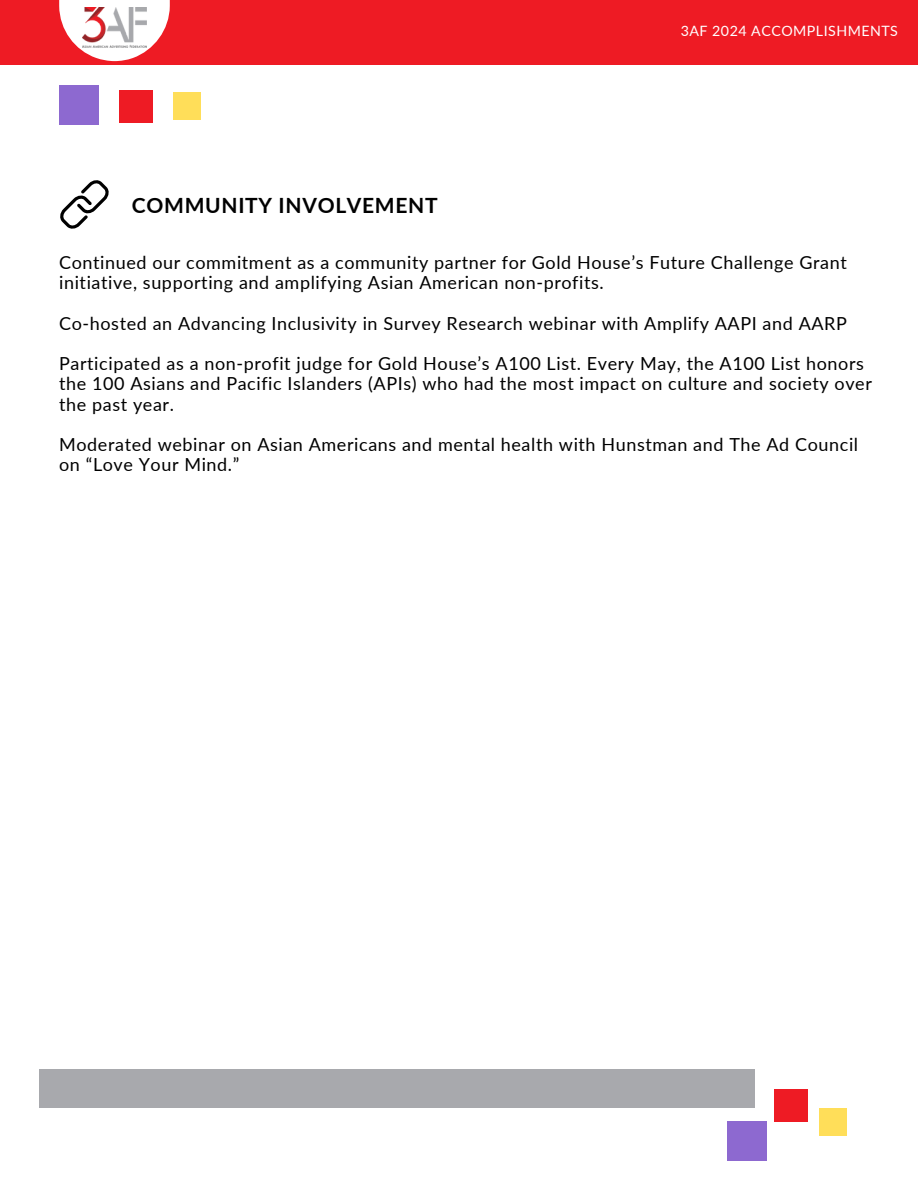
<style>
.page{position:relative;width:918px;height:1188px;background:#fff}
.page>*{position:absolute;margin:0;border:0;box-sizing:border-box;transform-origin:0 0}
.t1{font:700 21px "Lato";letter-spacing:.035em;color:#000}
.t2{font:18px/20.2px "Lato";letter-spacing:.035em;color:#000}
.t3{font:14.25px "Lato";letter-spacing:.035em;color:#fff}
</style>
<div class="page">
<div style="left:0;top:0;width:918px;height:65px;background:#ee1b24"></div>
<svg style="left:59px;top:0;width:111px;height:61px;fill:#fff"></svg>
<img style="left:82px;top:8px;width:64px;height:39px">
<div style="left:727px;top:1122px;width:40px;height:39px;background:#8d69d0"></div>
<div style="left:39px;top:1069px;width:715px;height:39px;background:#a8a9ad"></div>
<div style="left:774px;top:1090px;width:33px;height:32px;background:#ee1b24"></div>
<div style="left:819px;top:1108px;width:27px;height:27px;background:#ffde59"></div>
<svg style="left:60px;top:180px;width:49px;height:49px"></svg>
<div style="left:59px;top:86px;width:40px;height:39px;background:#8d69d0"></div>
<div style="left:120px;top:90px;width:33px;height:32px;background:#ee1b24"></div>
<div style="left:173px;top:93px;width:28px;height:27px;background:#ffde59"></div>
<p class="t1" style="left:132px;top:192px;width:307px">COMMUNITY INVOLVEMENT</p>
<p class="t3" style="left:681px;top:22px;width:219px">3AF 2024 ACCOMPLISHMENTS</p>
<h1 class="t2" style="left:59px;top:252px;width:789px">Continued our commitment as a community partner for Gold House’s Future Challenge Grant initiative, supporting and amplifying Asian American non-profits.</h1>
<h2 class="t2" style="left:59px;top:312px;width:789px">Co-hosted an Advancing Inclusivity in Survey Research webinar with Amplify AAPI and AARP</h2>
<h2 class="t2" style="left:59px;top:353px;width:814px">Participated as a non-profit judge for Gold House’s A100 List. Every May, the A100 List honors the 100 Asians and Pacific Islanders (APIs) who had the most impact on culture and society over the past year.</h2>
<h2 class="t2" style="left:59px;top:434px;width:801px">Moderated webinar on Asian Americans and mental health with Hunstman and The Ad Council on “Love Your Mind.”</h2>
</div>
